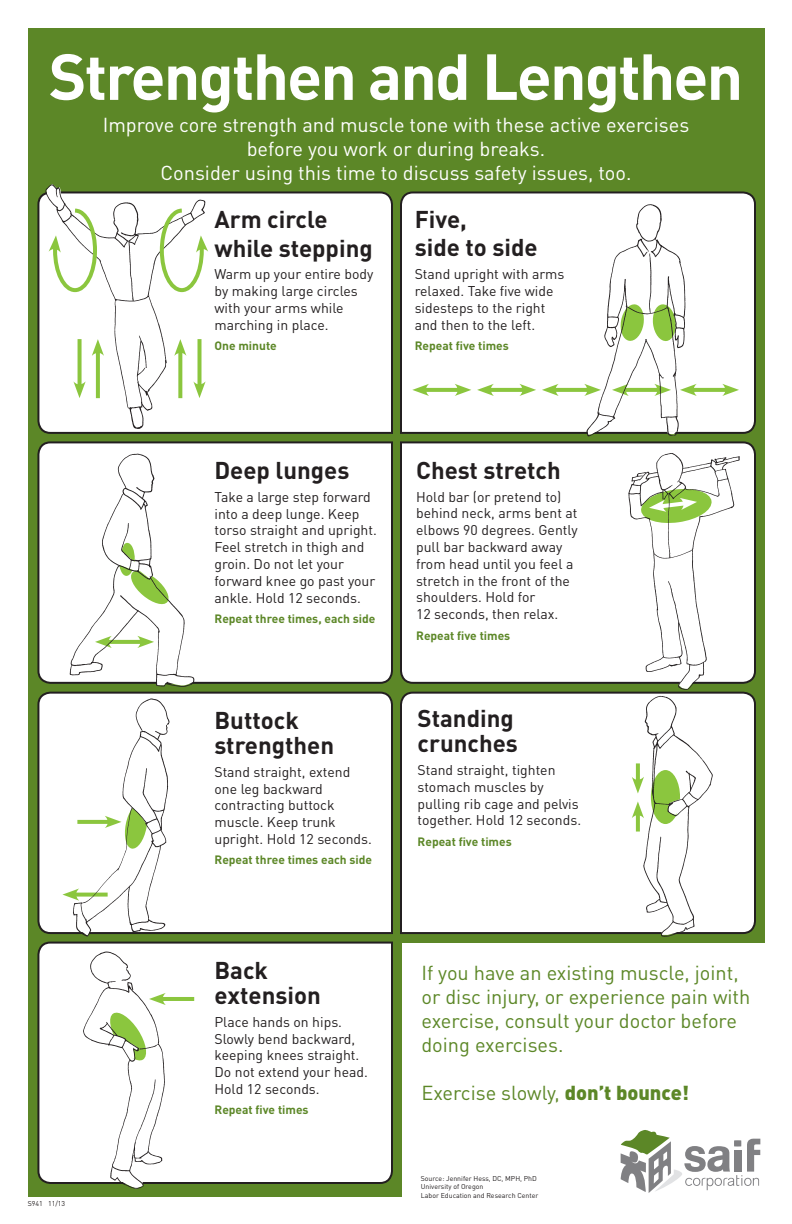
<style>
.page{position:relative;width:792px;height:1224px;background:#fff}
.page>*{position:absolute;margin:0;border:0;box-sizing:border-box;transform-origin:0 0}
.t1{font:700 64px "DINOT";letter-spacing:-.03em;color:#fff}
.t2{font:700 24px/24.8px "DINOT";color:#231f20}
.t3{font:20px/24px "DINOT";color:#5c8727}
.t4{font:20px/24px "DINOT";color:#fff;text-align:center}
.t5{font:14px/16.8px "DINOT";color:#231f20}
.t6{font:700 12px "DINOT";color:#5c8727}
.t7{font:7px/8.4px "DINOT";color:#231f20}
.s1{font-weight:900}
</style>
<div class="page">
<div style="left:28px;top:28px;width:737px;height:1169px;background:#5c8727"></div>
<div style="left:402px;top:944px;width:375px;height:265px;background:#fff"></div>
<div style="left:400px;top:191px;width:356px;height:243px;background:#fff"></div>
<div style="left:400px;top:691px;width:356px;height:243px;background:#fff"></div>
<div style="left:400px;top:441px;width:356px;height:243px;background:#fff"></div>
<div style="left:37px;top:191px;width:356px;height:243px;background:#fff"></div>
<div style="left:37px;top:691px;width:356px;height:243px;background:#fff"></div>
<div style="left:37px;top:441px;width:356px;height:243px;background:#fff"></div>
<div style="left:37px;top:941px;width:356px;height:243px;background:#fff"></div>
<svg style="left:621px;top:1130px;width:139px;height:63px"></svg>
<img style="left:43px;top:184px;width:172px;height:247px">
<svg style="left:158px;top:207px;width:50px;height:87px;background:#e8f1dc"></svg>
<svg style="left:49px;top:207px;width:50px;height:87px;background:#e8f0dc"></svg>
<svg style="left:178px;top:356px;width:4px;height:42px"></svg>
<svg style="left:174px;top:339px;width:12px;height:17px"></svg>
<svg style="left:198px;top:339px;width:4px;height:42px"></svg>
<svg style="left:193px;top:381px;width:13px;height:17px"></svg>
<svg style="left:96px;top:356px;width:4px;height:42px"></svg>
<svg style="left:92px;top:339px;width:12px;height:17px"></svg>
<svg style="left:78px;top:339px;width:4px;height:42px"></svg>
<svg style="left:73px;top:381px;width:13px;height:17px"></svg>
<svg style="left:559px;top:388px;width:22px;height:4px"></svg>
<svg style="left:542px;top:384px;width:17px;height:12px"></svg>
<svg style="left:494px;top:388px;width:25px;height:4px"></svg>
<svg style="left:477px;top:384px;width:17px;height:12px"></svg>
<svg style="left:519px;top:384px;width:17px;height:12px"></svg>
<svg style="left:429px;top:388px;width:26px;height:4px"></svg>
<svg style="left:412px;top:384px;width:17px;height:12px"></svg>
<svg style="left:455px;top:384px;width:16px;height:12px"></svg>
<img style="left:627px;top:449px;width:114px;height:243px">
<svg style="left:632px;top:777px;width:3px;height:17px"></svg>
<svg style="left:632px;top:801px;width:3px;height:17px"></svg>
<svg style="left:62px;top:888px;width:6px;height:13px"></svg>
<img style="left:75px;top:943px;width:100px;height:246px">
<hr style="left:159px;top:997px;width:35px;height:4px;background:#8bc63e">
<svg style="left:108px;top:993px;width:58px;height:70px;background:#dce8cb"></svg>
<img style="left:635px;top:692px;width:79px;height:245px">
<svg style="left:697px;top:388px;width:25px;height:4px"></svg>
<svg style="left:693px;top:384px;width:4px;height:12px"></svg>
<svg style="left:722px;top:384px;width:17px;height:12px"></svg>
<img style="left:581px;top:198px;width:112px;height:248px">
<img style="left:68px;top:450px;width:127px;height:237px">
<img style="left:68px;top:695px;width:110px;height:248px">
<h1 class="t1" style="left:49px;top:33px;width:696px">Strengthen and Lengthen</h1>
<h3 class="t4" style="left:103px;top:112px;width:588px">Improve core strength and muscle tone with these active exercises before you work or during breaks.<br>Consider using this time to discuss safety issues, too.</h3>
<h2 class="t2" style="left:214px;top:204px;width:160px;line-height:28.8px">Arm circle while stepping</h2>
<p class="t5" style="left:214px;top:265px;width:160px">Warm up your entire body by making large circles with your arms while marching in place.</p>
<p class="t6" style="left:214px;top:338px;width:64px">One minute</p>
<h2 class="t2" style="left:415px;top:204px;width:125px;line-height:28.8px">Five,<br>side to side</h2>
<p class="t5" style="left:415px;top:265px;width:151px">Stand upright with arms relaxed. Take five wide sidesteps to the right and then to the left.</p>
<p class="t6" style="left:415px;top:338px;width:96px">Repeat five times</p>
<p class="t7" style="left:28px;top:1199px;width:39px">S941 11/13</p>
<h2 class="t2" style="left:214px;top:457px;width:136px">Deep lunges</h2>
<p class="t5" style="left:214px;top:488px;width:164px">Take a large step forward into a deep lunge. Keep torso straight and upright.<br>Feel stretch in thigh and groin. Do not let your forward knee go past your ankle. Hold 12 seconds.</p>
<p class="t6" style="left:214px;top:611px;width:162px">Repeat three times, each side</p>
<h2 class="t2" style="left:214px;top:707px;width:121px">Buttock strengthen</h2>
<p class="t5" style="left:214px;top:763px;width:159px">Stand straight, extend one leg backward contracting buttock muscle. Keep trunk upright. Hold 12 seconds.</p>
<p class="t6" style="left:214px;top:852px;width:159px">Repeat three times each side</p>
<h2 class="t2" style="left:214px;top:957px;width:108px">Back extension</h2>
<p class="t5" style="left:214px;top:1013px;width:155px">Place hands on hips.<br>Slowly bend backward, keeping knees straight.<br>Do not extend your head.<br>Hold 12 seconds.</p>
<p class="t6" style="left:214px;top:1102px;width:96px">Repeat five times</p>
<h2 class="t2" style="left:416px;top:457px;width:146px">Chest stretch</h2>
<p class="t5" style="left:416px;top:488px;width:163px">Hold bar (or pretend to) behind neck, arms bent at elbows 90 degrees. Gently pull bar backward away from head until you feel a stretch in the front of the shoulders. Hold for<br>12 seconds, then relax.</p>
<p class="t6" style="left:416px;top:627px;width:96px">Repeat five times</p>
<h2 class="t2" style="left:418px;top:705px;width:102px">Standing crunches</h2>
<p class="t5" style="left:418px;top:761px;width:165px">Stand straight, tighten stomach muscles by pulling rib cage and pelvis together. Hold 12 seconds.</p>
<p class="t6" style="left:418px;top:833px;width:96px">Repeat five times</p>
<h3 class="t3" style="left:421px;top:960px;width:331px">If you have an existing muscle, joint, or disc injury, or experience pain with exercise, consult your doctor before doing exercises.</h3>
<h3 class="t3" style="left:421px;top:1080px;width:269px">Exercise slowly, <span class="s1">don’t bounce!</span></h3>
<p class="t7" style="left:421px;top:1174px;width:119px">Source: Jennifer Hess, DC, MPH, PhD<br>University of Oregon<br>Labor Education and Research Center</p>
</div>
